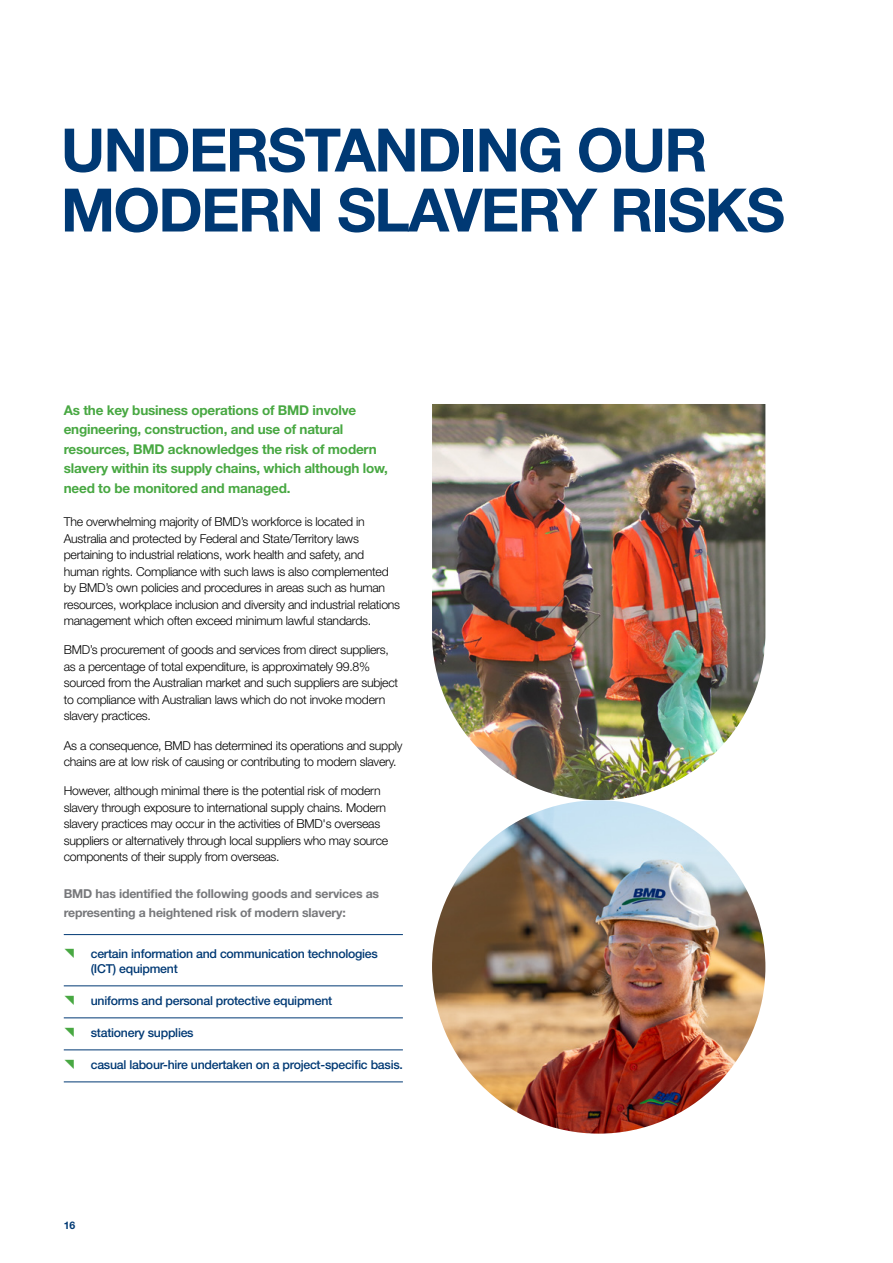
<style>
.page{position:relative;width:893px;height:1263px;background:#fff}
.page>*{position:absolute;margin:0;border:0;box-sizing:border-box;transform-origin:0 0}
.t1{font:700 60px/60px "Helvetica Neue";letter-spacing:-.03em;color:#003974}
.t2{font:700 13.5px/19.5px "Helvetica Neue";letter-spacing:-.015em;color:#48a842}
.t3{font:300 12.3px/16.5px "Helvetica Neue";letter-spacing:-.02em;color:#000}
.t4{font:500 12.3px/15px "Helvetica Neue";letter-spacing:-.02em;color:#003974}
.t5{font:700 12.3px/19.5px "Helvetica Neue";letter-spacing:-.015em;color:#77787b}
.t6{font:700 10.5px "Helvetica Neue";color:#003974}
</style>
<div class="page">
<hr style="left:64px;top:934px;width:339px;height:1px;background:#003974">
<hr style="left:64px;top:985px;width:339px;height:1px;background:#003974">
<hr style="left:64px;top:1017px;width:339px;height:1px;background:#003974">
<hr style="left:64px;top:1049px;width:339px;height:1px;background:#003974">
<hr style="left:64px;top:1082px;width:339px;height:1px;background:#003974">
<img style="left:432px;top:404px;width:333px;height:396px">
<img style="left:432px;top:800px;width:333px;height:333px;border-radius:167px">
<h1 class="t1" style="left:61px;top:119px;width:726px">UNDERSTANDING OUR<br>MODERN SLAVERY RISKS</h1>
<p class="t2" style="left:64px;top:400px;width:326px">As the key business operations of BMD involve engineering, construction, and use of natural resources, BMD acknowledges the risk of modern slavery within its supply chains, which although low, need to be monitored and managed.</p>
<p class="t3" style="left:64px;top:513px;width:338px">The overwhelming majority of BMD’s workforce is located in Australia and protected by Federal and State/Territory laws pertaining to industrial relations, work health and safety, and human rights. Compliance with such laws is also complemented by BMD’s own policies and procedures in areas such as human resources, workplace inclusion and diversity and industrial relations management which often exceed minimum lawful standards.</p>
<p class="t3" style="left:64px;top:641px;width:336px">BMD’s procurement of goods and services from direct suppliers, as a percentage of total expenditure, is approximately 99.8% sourced from the Australian market and such suppliers are subject to compliance with Australian laws which do not invoke modern slavery practices.</p>
<p class="t3" style="left:64px;top:737px;width:340px">As a consequence, BMD has determined its operations and supply chains are at low risk of causing or contributing to modern slavery.</p>
<p class="t3" style="left:64px;top:782px;width:326px">However, although minimal there is the potential risk of modern slavery through exposure to international supply chains. Modern slavery practices may occur in the activities of BMD's overseas suppliers or alternatively through local suppliers who may source components of their supply from overseas.</p>
<p class="t5" style="left:64px;top:883px;width:317px">BMD has identified the following goods and services as representing a heightened risk of modern slavery:</p>
<p class="t4" style="left:91px;top:946px;width:289px">certain information and communication technologies (ICT) equipment</p>
<p class="t4" style="left:91px;top:993px;width:243px">uniforms and personal protective equipment</p>
<p class="t4" style="left:91px;top:1025px;width:104px">stationery supplies</p>
<p class="t4" style="left:91px;top:1057px;width:314px">casual labour-hire undertaken on a project-specific basis.</p>
<p class="t6" style="left:64px;top:1219px;width:13px">16</p>
</div>
